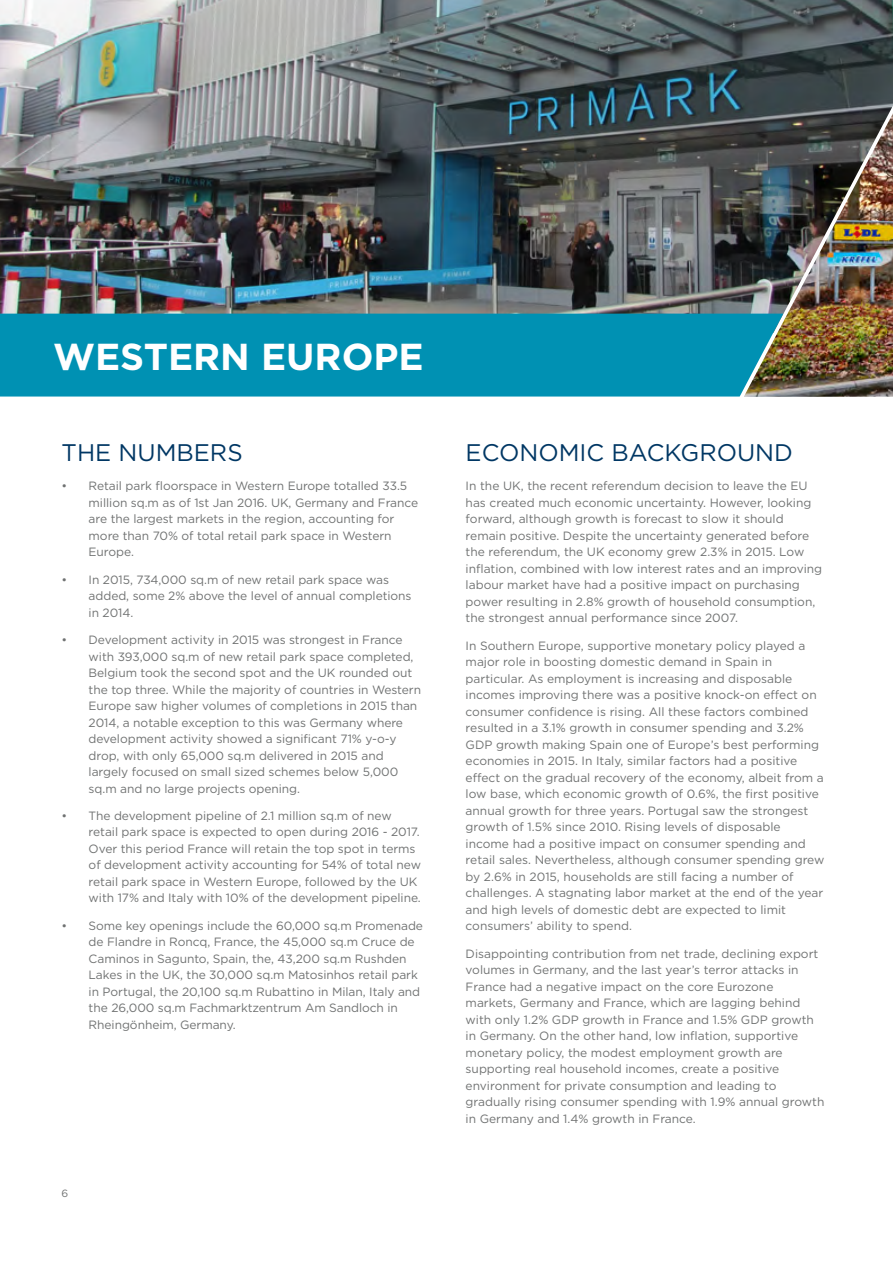
<style>
.page{position:relative;width:893px;height:1263px;background:#fff}
.page>*{position:absolute;margin:0;border:0;box-sizing:border-box;transform-origin:0 0}
.t1{font:700 37.5px "Gotham";color:#fff}
.t2{font:24px "Gotham";color:#003764}
.t3{font:12px/16.5px "Gotham";letter-spacing:-.005em;color:#707272}
.t4{font:10.5px "Gotham";color:#707272}
</style>
<div class="page">
<img style="left:0;top:0;width:739px;height:397px">
<img style="left:739px;top:0;width:154px;height:397px">
<div style="left:0;top:314px;width:783px;height:82px;background:#0091b3"></div>
<h1 class="t1" style="left:53px;top:332px;width:372px">WESTERN EUROPE</h1>
<h2 class="t2" style="left:62px;top:437px;width:183px">THE NUMBERS</h2>
<p class="t3" style="left:89px;top:478px;width:331px;text-indent:-27px">• Retail park floorspace in Western Europe totalled 33.5 million sq.m as of 1st Jan 2016. UK, Germany and France are the largest markets in the region, accounting for more than 70% of total retail park space in Western Europe.</p>
<p class="t3" style="left:89px;top:571px;width:324px;text-indent:-27px">• In 2015, 734,000 sq.m of new retail park space was added, some 2% above the level of annual completions in 2014.</p>
<p class="t3" style="left:89px;top:631px;width:334px;text-indent:-27px">• Development activity in 2015 was strongest in France with 393,000 sq.m of new retail park space completed, Belgium took the second spot and the UK rounded out the top three. While the majority of countries in Western Europe saw higher volumes of completions in 2015 than 2014, a notable exception to this was Germany where development activity showed a significant 71% y-o-y drop, with only 65,000 sq.m delivered in 2015 and largely focused on small sized schemes below 5,000 sq.m and no large projects opening.</p>
<p class="t3" style="left:89px;top:807px;width:334px;text-indent:-27px">• The development pipeline of 2.1 million sq.m of new retail park space is expected to open during 2016 - 2017.<br>Over this period France will retain the top spot in terms of development activity accounting for 54% of total new retail park space in Western Europe, followed by the UK with 17% and Italy with 10% of the development pipeline.</p>
<p class="t3" style="left:89px;top:917px;width:336px;text-indent:-27px">• Some key openings include the 60,000 sq.m Promenade de Flandre in Roncq, France, the 45,000 sq.m Cruce de Caminos in Sagunto, Spain, the, 43,200 sq.m Rushden Lakes in the UK, the 30,000 sq.m Matosinhos retail park in Portugal, the 20,100 sq.m Rubattino in Milan, Italy and the 26,000 sq.m Fachmarktzentrum Am Sandloch in Rheingönheim, Germany.</p>
<p class="t4" style="left:62px;top:1186px;width:8px">6</p>
<h2 class="t2" style="left:466px;top:437px;width:329px">ECONOMIC BACKGROUND</h2>
<p class="t3" style="left:466px;top:478px;width:358px">In the UK, the recent referendum decision to leave the EU has created much economic uncertainty. However, looking forward, although growth is forecast to slow it should remain positive. Despite the uncertainty generated before the referendum, the UK economy grew 2.3% in 2015. Low inflation, combined with low interest rates and an improving labour market have had a positive impact on purchasing power resulting in 2.8% growth of household consumption, the strongest annual performance since 2007.</p>
<p class="t3" style="left:466px;top:637px;width:360px">In Southern Europe, supportive monetary policy played a major role in boosting domestic demand in Spain in particular. As employment is increasing and disposable incomes improving there was a positive knock-on effect on consumer confidence is rising. All these factors combined resulted in a 3.1% growth in consumer spending and 3.2% GDP growth making Spain one of Europe’s best performing economies in 2015. In Italy, similar factors had a positive effect on the gradual recovery of the economy, albeit from a low base, which economic growth of 0.6%, the first positive annual growth for three years. Portugal saw the strongest growth of 1.5% since 2010. Rising levels of disposable income had a positive impact on consumer spending and retail sales. Nevertheless, although consumer spending grew by 2.6% in 2015, households are still facing a number of challenges. A stagnating labor market at the end of the year and high levels of domestic debt are expected to limit consumers’ ability to spend.</p>
<p class="t3" style="left:466px;top:945px;width:360px">Disappointing contribution from net trade, declining export volumes in Germany, and the last year’s terror attacks in France had a negative impact on the core Eurozone markets, Germany and France, which are lagging behind with only 1.2% GDP growth in France and 1.5% GDP growth in Germany. On the other hand, low inflation, supportive monetary policy, the modest employment growth are supporting real household incomes, create a positive environment for private consumption and leading to gradually rising consumer spending with 1.9% annual growth in Germany and 1.4% growth in France.</p>
</div>
